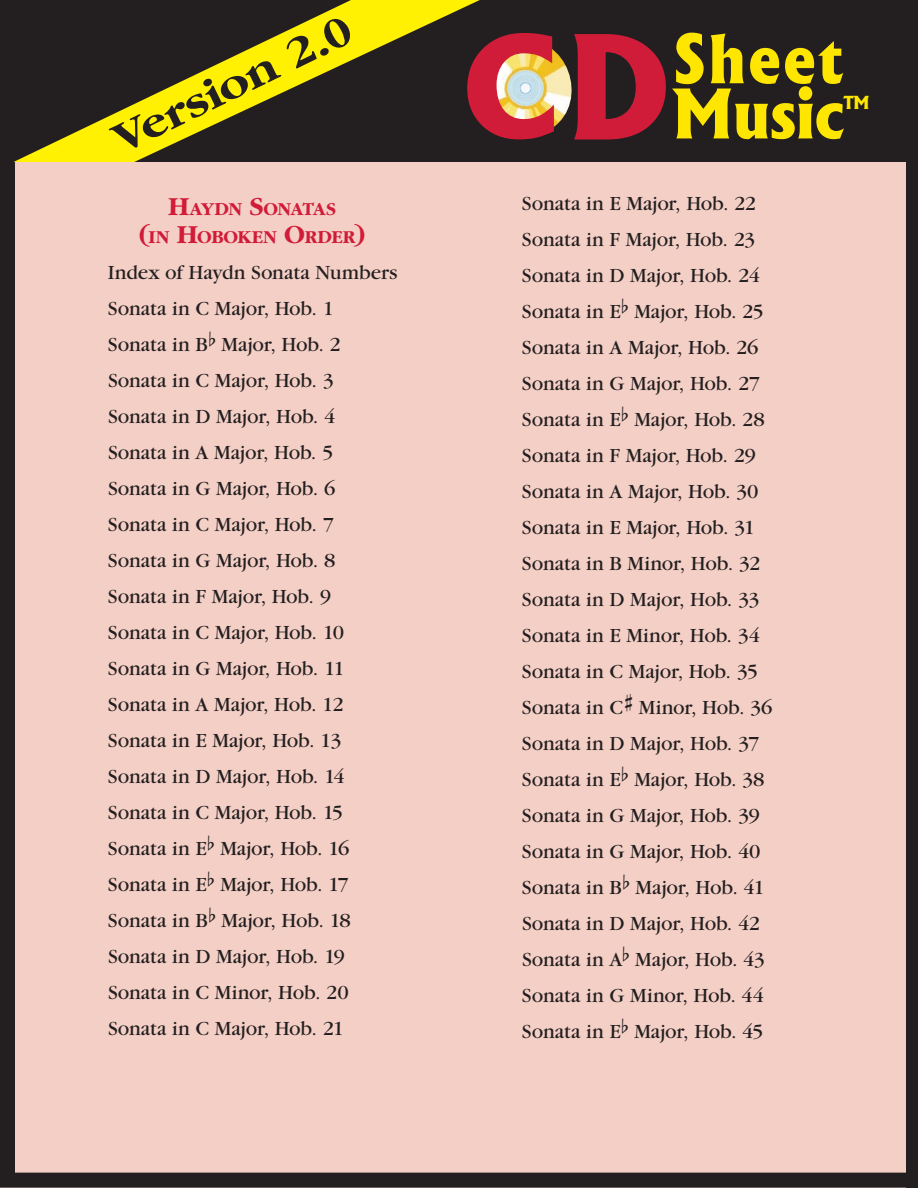
<style>
.page{position:relative;width:918px;height:1188px;background:#fff}
.page>*{position:absolute;margin:0;border:0;box-sizing:border-box;transform-origin:0 0}
.t1{font:800 135px "Albertus";color:#d11c39}
.t2{font:800 65.4px/55.2px "Albertus";letter-spacing:.025em;color:#ffe601;text-align:right;scale:.95 1}
.t3{font:700 45px "Garamond";color:#231f20;scale:1.12 1}
.t4{font:21px/36px "Garamond";letter-spacing:-.005em;color:#231f20}
.t5{font:700 18.9px/28.5px "Garamond";letter-spacing:.015em;color:#d11c39;text-align:center}
.t6{font:800 17.25px "Albertus";color:#ffe601;scale:.95 1}
.s1{font-size:27px}
.s2{font-family:"Opus Chords"}
.s3{font-size:138px;color:#d11c39}
</style>
<div class="page">
<div style="left:1px;top:1px;width:916px;height:162px;background:#231f20"></div>
<img style="left:480px;top:39px;width:92px;height:97px">
<div style="left:0;top:162px;width:918px;height:1026px;background:#f4cfc5"></div>
<svg style="left:14px;top:0;width:466px;height:162px"></svg>
<div style="left:0;top:162px;width:15px;height:1025px;background:#231f20"></div>
<div style="left:906px;top:162px;width:12px;height:1026px;background:#231f20"></div>
<div style="left:0;top:1173px;width:918px;height:15px;background:#231f20"></div>
<h3 class="t3" style="left:105px;top:120px;width:234px;rotate:-26deg">Version 2.0</h3>
<p class="t5" style="left:139px;top:195px;width:227px"><span class="s1">H</span>AYDN <span class="s1">S</span>ONATAS<br><span class="s1">(</span>IN <span class="s1">H</span>OBOKEN <span class="s1">O</span>RDER<span class="s1">)</span></p>
<p class="t4" style="left:108px;top:255px;width:291px">Index of Haydn Sonata Numbers<br>Sonata in C Major, Hob. 1<br>Sonata in B<span class="s2">b</span> Major, Hob. 2<br>Sonata in C Major, Hob. 3<br>Sonata in D Major, Hob. 4<br>Sonata in A Major, Hob. 5<br>Sonata in G Major, Hob. 6<br>Sonata in C Major, Hob. 7<br>Sonata in G Major, Hob. 8<br>Sonata in F Major, Hob. 9<br>Sonata in C Major, Hob. 10<br>Sonata in G Major, Hob. 11<br>Sonata in A Major, Hob. 12<br>Sonata in E Major, Hob. 13<br>Sonata in D Major, Hob. 14<br>Sonata in C Major, Hob. 15<br>Sonata in E<span class="s2">b</span> Major, Hob. 16<br>Sonata in E<span class="s2">b</span> Major, Hob. 17<br>Sonata in B<span class="s2">b</span> Major, Hob. 18<br>Sonata in D Major, Hob. 19<br>Sonata in C Minor, Hob. 20<br>Sonata in C Major, Hob. 21</p>
<h1 class="t1" style="left:461px;top:2px;width:99px">C</h1>
<h2 class="t2" style="left:564px;top:31px;width:296px"><span class="s3">D</span>Sheet<br>Music</h2>
<p class="t6" style="left:843px;top:91px;width:29px">TM</p>
<p class="t4" style="left:522px;top:186px;width:252px">Sonata in E Major, Hob. 22<br>Sonata in F Major, Hob. 23<br>Sonata in D Major, Hob. 24<br>Sonata in E<span class="s2">b</span> Major, Hob. 25<br>Sonata in A Major, Hob. 26<br>Sonata in G Major, Hob. 27<br>Sonata in E<span class="s2">b</span> Major, Hob. 28<br>Sonata in F Major, Hob. 29<br>Sonata in A Major, Hob. 30<br>Sonata in E Major, Hob. 31<br>Sonata in B Minor, Hob. 32<br>Sonata in D Major, Hob. 33<br>Sonata in E Minor, Hob. 34<br>Sonata in C Major, Hob. 35<br>Sonata in C<span class="s2">#</span> Minor, Hob. 36<br>Sonata in D Major, Hob. 37<br>Sonata in E<span class="s2">b</span> Major, Hob. 38<br>Sonata in G Major, Hob. 39<br>Sonata in G Major, Hob. 40<br>Sonata in B<span class="s2">b</span> Major, Hob. 41<br>Sonata in D Major, Hob. 42<br>Sonata in A<span class="s2">b</span> Major, Hob. 43<br>Sonata in G Minor, Hob. 44<br>Sonata in E<span class="s2">b</span> Major, Hob. 45</p>
</div>
